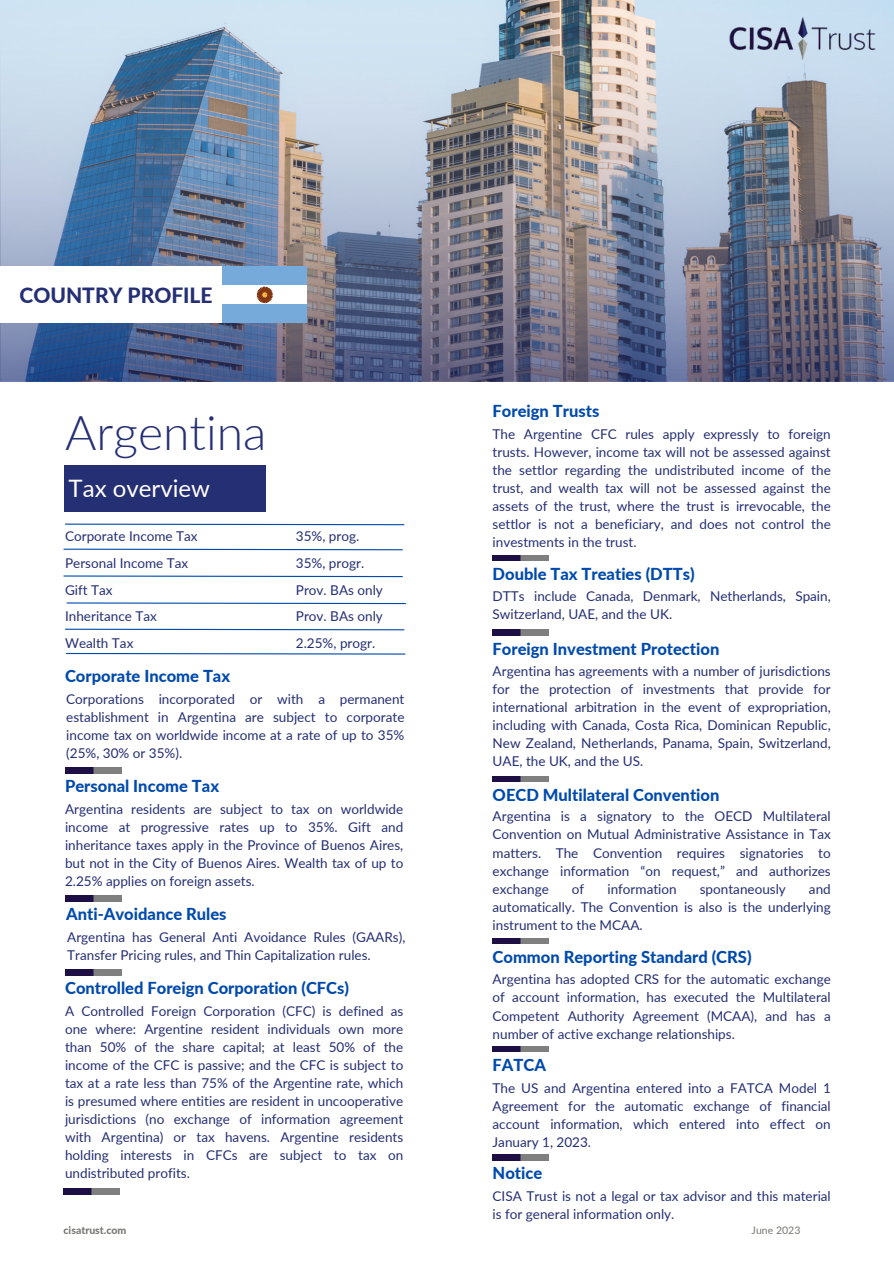
<style>
.page{position:relative;width:894px;height:1264px;background:#fff}
.page>*{position:absolute;margin:0;border:0;box-sizing:border-box;transform-origin:0 0}
.t1{font:300 48px "Lato";color:#252f73}
.t2{font:24px "Lato";color:#fff}
.t3{font:800 21px "Lato";color:#252f73}
.t4{font:800 16.5px "Lato";color:#004aad}
.t5{font:13.5px/18px "Lato";color:#252f73;text-align:justify}
.t6{font:800 10.5px "Lato";color:#777972}
.t7{font:10.5px "Lato";color:#777972}
</style>
<div class="page">
<img style="left:0;top:0;width:893px;height:381px">
<div style="left:0;top:267px;width:222px;height:56px;background:#fff"></div>
<div style="left:222px;top:267px;width:85px;height:56px;background:#75aadb"></div>
<div style="left:222px;top:285px;width:85px;height:19px;background:#fff"></div>
<svg style="left:256px;top:287px;width:17px;height:17px"></svg>
<div style="left:64px;top:466px;width:201px;height:46px;background:#252f73"></div>
<img style="left:65px;top:767px;width:56px;height:6px">
<img style="left:65px;top:895px;width:56px;height:6px">
<img style="left:65px;top:969px;width:56px;height:6px">
<img style="left:492px;top:555px;width:56px;height:5px">
<img style="left:492px;top:630px;width:56px;height:5px">
<img style="left:492px;top:776px;width:56px;height:6px">
<img style="left:492px;top:938px;width:56px;height:5px">
<img style="left:492px;top:1046px;width:56px;height:5px">
<img style="left:492px;top:1154px;width:56px;height:6px">
<svg style="left:65px;top:523px;width:340px;height:3px"></svg>
<svg style="left:63px;top:548px;width:340px;height:3px"></svg>
<svg style="left:63px;top:575px;width:340px;height:2px"></svg>
<svg style="left:66px;top:602px;width:340px;height:2px"></svg>
<svg style="left:65px;top:628px;width:340px;height:3px"></svg>
<svg style="left:66px;top:652px;width:340px;height:3px"></svg>
<img style="left:728px;top:15px;width:147px;height:46px">
<img style="left:64px;top:1188px;width:56px;height:6px">
<h3 class="t3" style="left:19px;top:279px;width:195px">COUNTRY PROFILE</h3>
<h1 class="t1" style="left:65px;top:399px;width:203px">Argentina</h1>
<h2 class="t2" style="left:69px;top:471px;width:143px">Tax overview</h2>
<p class="t5" style="left:65px;top:527px;width:134px">Corporate Income Tax</p>
<p class="t5" style="left:296px;top:527px;width:65px">35%, prog.</p>
<p class="t5" style="left:65px;top:549px;width:125px;line-height:26.5px;text-align:left">Personal Income Tax<br>Gift Tax<br>Inheritance Tax<br>Wealth Tax</p>
<p class="t5" style="left:296px;top:549px;width:88px;line-height:26.5px;text-align:left">35%, progr.<br>Prov. BAs only<br>Prov. BAs only<br>2.25%, progr.</p>
<p class="t4" style="left:65px;top:664px;width:166px">Corporate Income Tax</p>
<p class="t5" style="left:66px;top:689px;width:339px">Corporations incorporated or with a permanent establishment in Argentina are subject to corporate income tax on worldwide income at a rate of up to 35% (25%, 30% or 35%).</p>
<p class="t4" style="left:65px;top:774px;width:155px">Personal Income Tax</p>
<p class="t5" style="left:65px;top:799px;width:339px">Argentina residents are subject to tax on worldwide income at progressive rates up to 35%. Gift and inheritance taxes apply in the Province of Buenos Aires, but not in the City of Buenos Aires. Wealth tax of up to 2.25% applies on foreign assets.</p>
<p class="t4" style="left:66px;top:902px;width:162px">Anti-Avoidance Rules</p>
<p class="t5" style="left:67px;top:927px;width:339px">Argentina has General Anti Avoidance Rules (GAARs),<br>Transfer Pricing rules, and Thin Capitalization rules.</p>
<p class="t4" style="left:65px;top:976px;width:285px">Controlled Foreign Corporation (CFCs)</p>
<p class="t5" style="left:65px;top:1001px;width:339px">A Controlled Foreign Corporation (CFC) is defined as one where: Argentine resident individuals own more than 50% of the share capital; at least 50% of the income of the CFC is passive; and the CFC is subject to tax at a rate less than 75% of the Argentine rate, which is presumed where entities are resident in uncooperative jurisdictions (no exchange of information agreement with Argentina) or tax havens. Argentine residents holding interests in CFCs are subject to tax on undistributed profits.</p>
<p class="t4" style="left:492px;top:399px;width:108px">Foreign Trusts</p>
<p class="t5" style="left:492px;top:425px;width:339px">The Argentine CFC rules apply expressly to foreign trusts. However, income tax will not be assessed against the settlor regarding the undistributed income of the trust, and wealth tax will not be assessed against the assets of the trust, where the trust is irrevocable, the settlor is not a beneficiary, and does not control the investments in the trust.</p>
<p class="t4" style="left:492px;top:561px;width:203px">Double Tax Treaties (DTTs)</p>
<p class="t5" style="left:492px;top:587px;width:339px">DTTs include Canada, Denmark, Netherlands, Spain,<br>Switzerland, UAE, and the UK.</p>
<p class="t4" style="left:492px;top:636px;width:228px">Foreign Investment Protection</p>
<p class="t5" style="left:492px;top:661px;width:339px">Argentina has agreements with a number of jurisdictions for the protection of investments that provide for international arbitration in the event of expropriation, including with Canada, Costa Rica, Dominican Republic, New Zealand, Netherlands, Panama, Spain, Switzerland, UAE, the UK, and the US.</p>
<p class="t4" style="left:492px;top:782px;width:228px">OECD Multilateral Convention</p>
<p class="t5" style="left:492px;top:807px;width:339px">Argentina is a signatory to the OECD Multilateral Convention on Mutual Administrative Assistance in Tax matters. The Convention requires signatories to exchange information “on request,” and authorizes exchange</p>
<p class="t5" style="left:492px;top:879px;width:339px;text-indent:316px">and automatically. The Convention is also is the underlying instrument to the MCAA.</p>
<p class="t4" style="left:492px;top:944px;width:260px">Common Reporting Standard (CRS)</p>
<p class="t5" style="left:492px;top:970px;width:339px">Argentina has adopted CRS for the automatic exchange of account information, has executed the Multilateral Competent Authority Agreement (MCAA), and has a number of active exchange relationships.</p>
<p class="t4" style="left:492px;top:1052px;width:55px">FATCA</p>
<p class="t5" style="left:492px;top:1078px;width:339px">The US and Argentina entered into a FATCA Model 1<br>Agreement for the automatic exchange of financial account information, which entered into effect on January 1, 2023.</p>
<p class="t4" style="left:492px;top:1160px;width:51px">Notice</p>
<p class="t5" style="left:492px;top:1186px;width:339px">CISA Trust is not a legal or tax advisor and this material is for general information only.</p>
<p class="t5" style="left:571px;top:879px;width:14px">of</p>
<p class="t5" style="left:607px;top:879px;width:71px">information</p>
<p class="t5" style="left:699px;top:879px;width:88px">spontaneously</p>
<p class="t6" style="left:64px;top:1222px;width:64px">cisatrust.com</p>
<p class="t7" style="left:751px;top:1222px;width:50px">June 2023</p>
</div>
